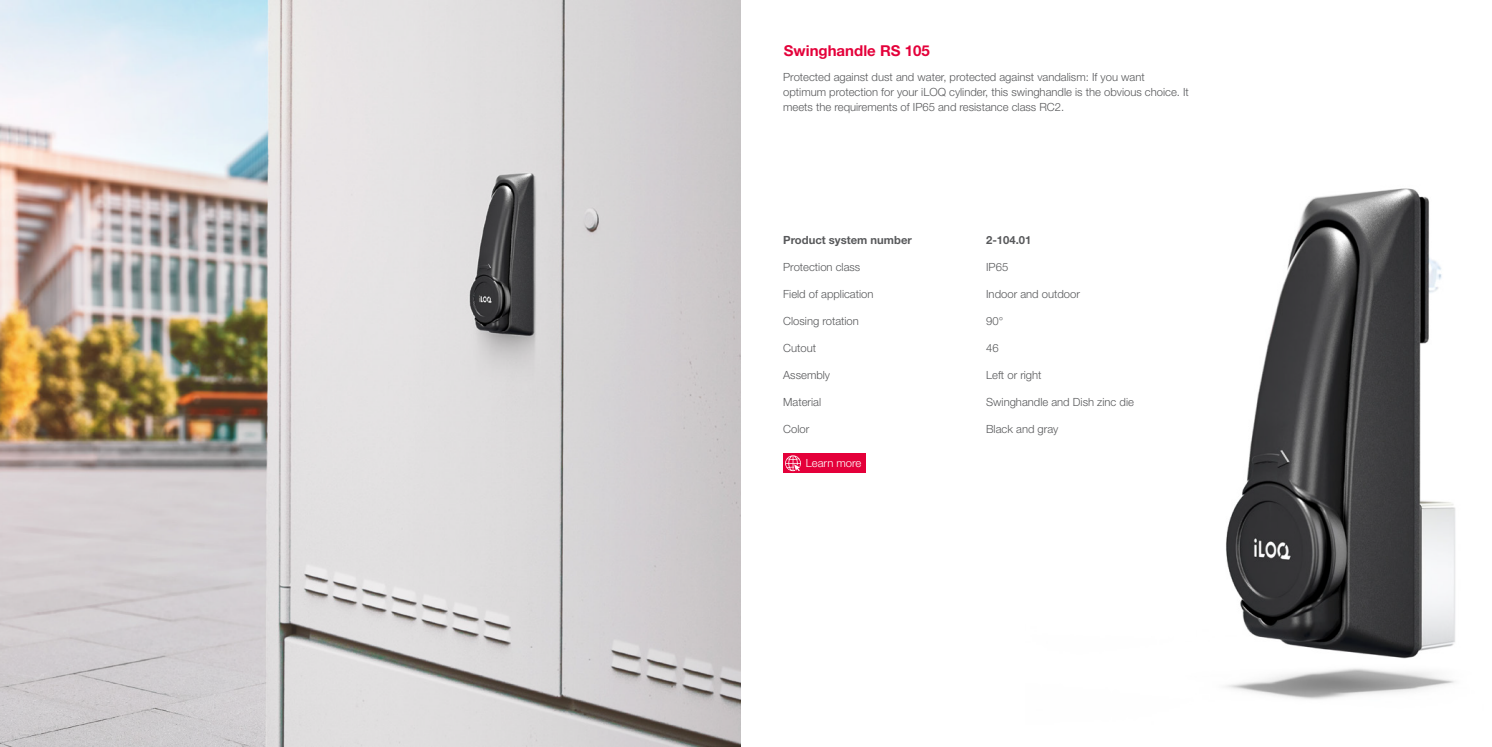
<style>
.page{position:relative;width:1492px;height:747px;background:#fff}
.page>*{position:absolute;margin:0;border:0;box-sizing:border-box;transform-origin:0 0}
.t1{font:700 15px "Helvetica Neue LT Std";color:#e4003a}
.t2{font:300 11.25px/15px "Helvetica Neue LT Std";color:#58595b}
.t3{font:700 11.25px "Helvetica Neue LT Std";color:#58595b}
.t4{font:300 11.25px "Helvetica Neue LT Std";color:#fff}
</style>
<div class="page">
<div style="left:783px;top:453px;width:83px;height:19px;background:#e4003a"></div>
<svg style="left:785px;top:455px;width:16px;height:16px"></svg>
<img style="left:1226px;top:188px;width:230px;height:512px">
<img style="left:0;top:0;width:741px;height:746px">
<h1 class="t1" style="left:783px;top:41px;width:147px">Swinghandle RS 105</h1>
<p class="t2" style="left:783px;top:69px;width:407px">Protected against dust and water, protected against vandalism: If you want optimum protection for your iLOQ cylinder, this swinghandle is the obvious choice. It meets the requirements of IP65 and resistance class RC2.</p>
<p class="t3" style="left:783px;top:233px;width:130px">Product system number</p>
<p class="t2" style="left:783px;top:259px;width:79px">Protection class</p>
<p class="t2" style="left:783px;top:286px;width:92px">Field of application</p>
<p class="t2" style="left:783px;top:313px;width:77px">Closing rotation</p>
<p class="t2" style="left:783px;top:340px;width:34px">Cutout</p>
<p class="t2" style="left:783px;top:367px;width:48px">Assembly</p>
<p class="t2" style="left:783px;top:394px;width:39px">Material</p>
<p class="t2" style="left:783px;top:421px;width:28px">Color</p>
<p class="t4" style="left:806px;top:456px;width:57px">Learn more</p>
<p class="t3" style="left:986px;top:233px;width:47px">2-104.01</p>
<p class="t2" style="left:986px;top:259px;width:24px">IP65</p>
<p class="t2" style="left:986px;top:286px;width:95px">Indoor and outdoor</p>
<p class="t2" style="left:986px;top:313px;width:19px">90°</p>
<p class="t2" style="left:986px;top:340px;width:14px">46</p>
<p class="t2" style="left:986px;top:367px;width:57px">Left or right</p>
<p class="t2" style="left:986px;top:394px;width:149px">Swinghandle and Dish zinc die</p>
<p class="t2" style="left:986px;top:421px;width:74px">Black and gray</p>
</div>
